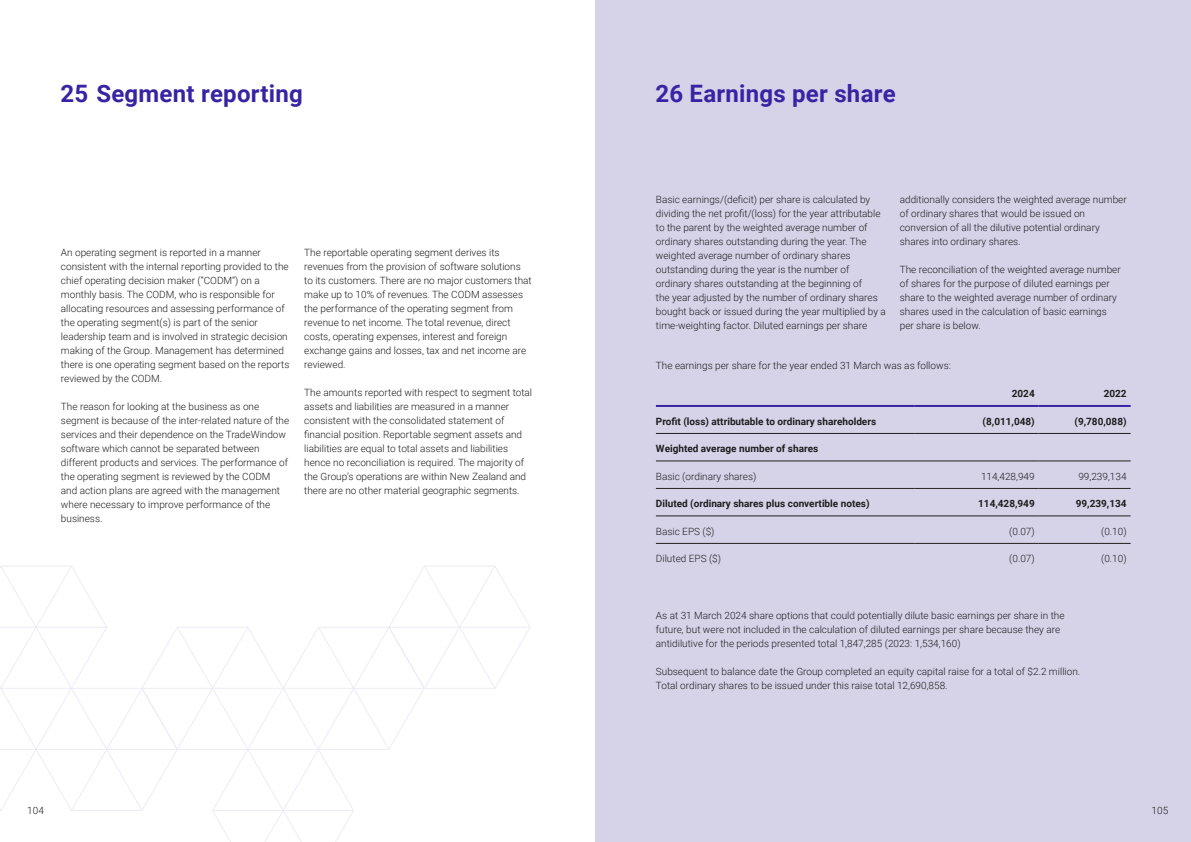
<style>
.page{position:relative;width:1191px;height:842px;background:#fff}
.page>*{position:absolute;margin:0;border:0;box-sizing:border-box;transform-origin:0 0}
.t1{font:700 24px "Roboto";letter-spacing:.01em;color:#3824a3}
.t2{font:300 10px/14px "Roboto";color:#1d1d1e}
.t3{font:700 10px "Roboto";color:#1d1d1e}
.t4{font:300 10px "Roboto";color:#231f20}
</style>
<div class="page">
<div style="left:595px;top:0;width:596px;height:842px;background:#d6d3e9"></div>
<hr style="left:656px;top:405px;width:258px;height:2px;background:#3824a3">
<hr style="left:914px;top:405px;width:124px;height:2px;background:#3824a3">
<hr style="left:1038px;top:405px;width:92px;height:2px;background:#3824a3">
<hr style="left:656px;top:433px;width:258px;height:1px;background:#231f20">
<hr style="left:914px;top:433px;width:124px;height:1px;background:#231f20">
<hr style="left:1038px;top:433px;width:92px;height:1px;background:#231f20">
<hr style="left:656px;top:543px;width:258px;height:1px;background:#231f20">
<hr style="left:914px;top:543px;width:124px;height:1px;background:#231f20">
<hr style="left:1038px;top:543px;width:92px;height:1px;background:#231f20">
<hr style="left:656px;top:488px;width:258px;height:1px;background:#231f20">
<hr style="left:914px;top:488px;width:124px;height:1px;background:#231f20">
<hr style="left:1038px;top:488px;width:92px;height:1px;background:#231f20">
<hr style="left:656px;top:516px;width:258px;height:1px;background:#231f20">
<hr style="left:914px;top:516px;width:124px;height:1px;background:#231f20">
<hr style="left:1038px;top:516px;width:92px;height:1px;background:#231f20">
<hr style="left:656px;top:461px;width:258px;height:1px;background:#231f20">
<hr style="left:914px;top:461px;width:124px;height:1px;background:#231f20">
<hr style="left:1038px;top:461px;width:92px;height:1px;background:#231f20">
<svg style="left:0;top:566px;width:531px;height:276px"></svg>
<p class="t1" style="left:60px;top:77px;width:244px">25 Segment reporting</p>
<p class="t2" style="left:61px;top:245px;width:229px">An operating segment is reported in a manner consistent with the internal reporting provided to the</p>
<p class="t2" style="left:61px;top:273px;width:215px">chief operating decision maker (“CODM”) on a monthly basis. The CODM, who is responsible for</p>
<p class="t2" style="left:61px;top:301px;width:225px">allocating resources and assessing performance of the operating segment(s) is part of the senior</p>
<p class="t2" style="left:61px;top:329px;width:230px">leadership team and is involved in strategic decision making of the Group. Management has determined there is one operating segment based on the reports reviewed by the CODM.</p>
<p class="t2" style="left:61px;top:399px;width:230px">The reason for looking at the business as one segment is because of the inter-related nature of the</p>
<p class="t2" style="left:61px;top:427px;width:227px">services and their dependence on the TradeWindow software which cannot be separated between</p>
<p class="t2" style="left:61px;top:455px;width:228px">different products and services. The performance of the operating segment is reviewed by the CODM</p>
<p class="t2" style="left:61px;top:483px;width:221px">and action plans are agreed with the management where necessary to improve performance of the</p>
<p class="t2" style="left:61px;top:511px;width:43px">business.</p>
<p class="t2" style="left:304px;top:245px;width:229px">The reportable operating segment derives its revenues from the provision of software solutions to its customers. There are no major customers that make up to 10% of revenues. The CODM assesses</p>
<p class="t2" style="left:304px;top:301px;width:210px">the performance of the operating segment from revenue to net income. The total revenue, direct</p>
<p class="t2" style="left:304px;top:329px;width:223px">costs, operating expenses, interest and foreign exchange gains and losses, tax and net income are</p>
<p class="t2" style="left:304px;top:357px;width:43px">reviewed.</p>
<p class="t2" style="left:304px;top:385px;width:229px">The amounts reported with respect to segment total assets and liabilities are measured in a manner</p>
<p class="t2" style="left:304px;top:413px;width:219px">consistent with the consolidated statement of financial position. Reportable segment assets and</p>
<p class="t2" style="left:304px;top:441px;width:223px">liabilities are equal to total assets and liabilities hence no reconciliation is required. The majority of the Group’s operations are within New Zealand and there are no other material geographic segments.</p>
<p class="t1" style="left:655px;top:77px;width:242px">26 Earnings per share</p>
<p class="t2" style="left:656px;top:192px;width:226px">Basic earnings/(deficit) per share is calculated by dividing the net profit/(loss) for the year attributable</p>
<p class="t2" style="left:656px;top:220px;width:213px">to the parent by the weighted average number of ordinary shares outstanding during the year. The</p>
<p class="t2" style="left:656px;top:248px;width:231px">weighted average number of ordinary shares outstanding during the year is the number of ordinary shares outstanding at the beginning of<br>the year adjusted by the number of ordinary shares bought back or issued during the year multiplied by a time-weighting factor. Diluted earnings per share</p>
<p class="t2" style="left:899px;top:192px;width:228px">additionally considers the weighted average number of ordinary shares that would be issued on</p>
<p class="t2" style="left:899px;top:220px;width:201px">conversion of all the dilutive potential ordinary shares into ordinary shares.</p>
<p class="t2" style="left:899px;top:262px;width:222px">The reconciliation of the weighted average number of shares for the purpose of diluted earnings per</p>
<p class="t2" style="left:899px;top:290px;width:219px">share to the weighted average number of ordinary shares used in the calculation of basic earnings</p>
<p class="t2" style="left:899px;top:318px;width:82px">per share is below.</p>
<p class="t2" style="left:656px;top:358px;width:296px">The earnings per share for the year ended 31 March was as follows:</p>
<p class="t3" style="left:1011px;top:387px;width:24px">2024</p>
<p class="t3" style="left:1103px;top:387px;width:24px">2022</p>
<p class="t3" style="left:656px;top:414px;width:222px">Profit (loss) attributable to ordinary shareholders</p>
<p class="t3" style="left:982px;top:414px;width:54px">(8,011,048)</p>
<p class="t3" style="left:1074px;top:414px;width:54px">(9,780,088)</p>
<p class="t3" style="left:656px;top:442px;width:164px">Weighted average number of shares</p>
<p class="t2" style="left:656px;top:469px;width:102px">Basic (ordinary shares)</p>
<p class="t2" style="left:981px;top:469px;width:55px">114,428,949</p>
<p class="t2" style="left:1078px;top:469px;width:50px">99,239,134</p>
<p class="t3" style="left:656px;top:497px;width:215px">Diluted (ordinary shares plus convertible notes)</p>
<p class="t3" style="left:978px;top:497px;width:58px">114,428,949</p>
<p class="t3" style="left:1075px;top:497px;width:52px">99,239,134</p>
<p class="t2" style="left:656px;top:524px;width:60px">Basic EPS ($)</p>
<p class="t2" style="left:1009px;top:524px;width:27px">(0.07)</p>
<p class="t2" style="left:1101px;top:524px;width:27px">(0.10)</p>
<p class="t2" style="left:656px;top:551px;width:67px">Diluted EPS ($)</p>
<p class="t2" style="left:1009px;top:551px;width:27px">(0.07)</p>
<p class="t2" style="left:1101px;top:551px;width:27px">(0.10)</p>
<p class="t2" style="left:656px;top:608px;width:410px">As at 31 March 2024 share options that could potentially dilute basic earnings per share in the</p>
<p class="t2" style="left:656px;top:622px;width:406px">future, but were not included in the calculation of diluted earnings per share because they are</p>
<p class="t2" style="left:656px;top:636px;width:306px">antidilutive for the periods presented total 1,847,285 (2023: 1,534,160)</p>
<p class="t2" style="left:656px;top:664px;width:426px">Subsequent to balance date the Group completed an equity capital raise for a total of $2.2 million.</p>
<p class="t2" style="left:656px;top:678px;width:293px">Total ordinary shares to be issued under this raise total 12,690,858.</p>
<p class="t4" style="left:27px;top:804px;width:18px">104</p>
<p class="t4" style="left:1151px;top:804px;width:18px">105</p>
</div>
